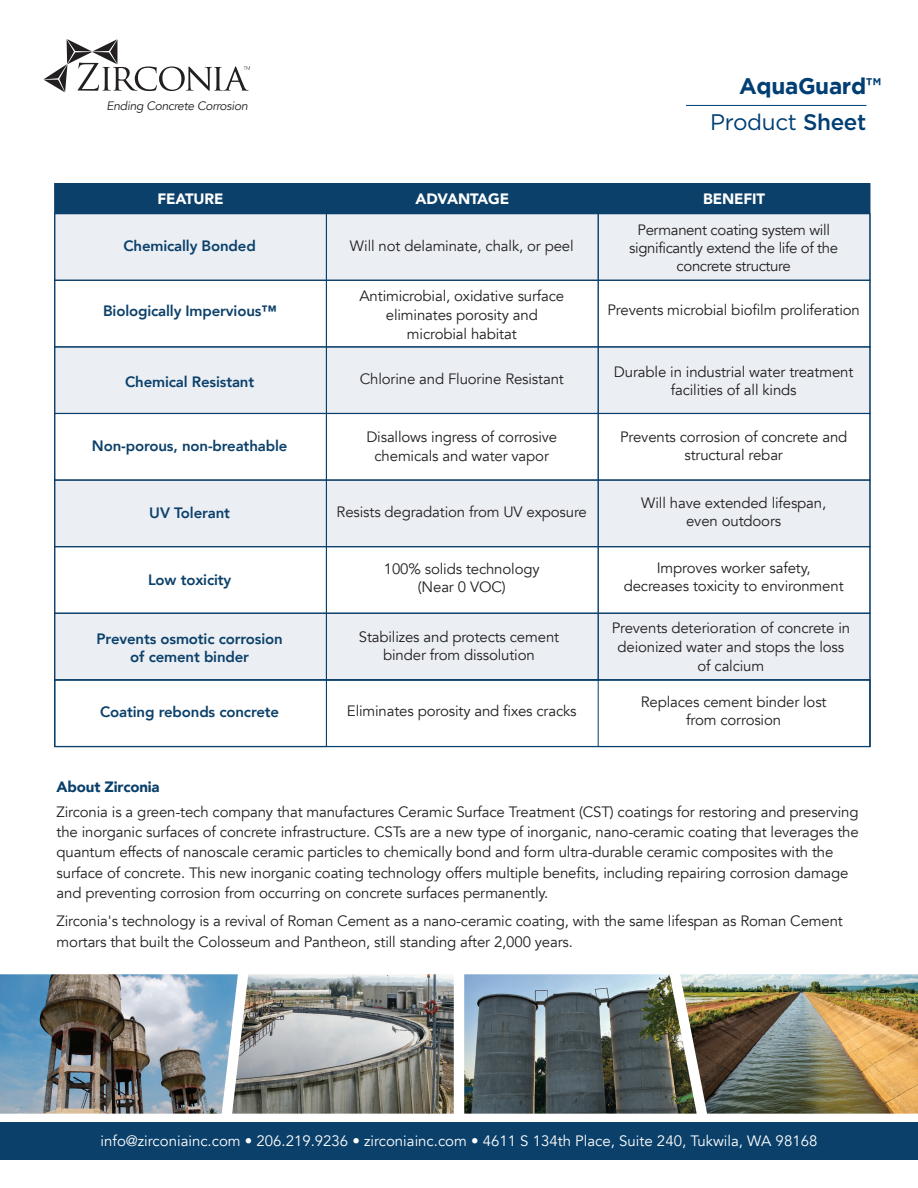
<style>
.page{position:relative;width:918px;height:1188px;background:#fff}
.page>*{position:absolute;margin:0;border:0;box-sizing:border-box;transform-origin:0 0}
.t1{font:700 22.5px/35.4px "Gotham";letter-spacing:-.015em;color:#003e73}
.t2{font:15px/18px "Avenir";letter-spacing:-.01em;color:#231f20;text-align:center}
.t3{font:800 15px/18px "Avenir";letter-spacing:-.01em;color:#0b406a;text-align:center}
.t4{font:15px "Avenir";color:#fff}
.t5{font:900 15px "Avenir";letter-spacing:-.01em;color:#fff}
.t6{font:900 15px "Avenir";letter-spacing:-.01em;color:#0b406a}
.t7{font:italic 12.15px "Avenir";letter-spacing:-.025em;color:#231f20}
.s1{font-weight:400}
.s2{font-weight:500}
</style>
<div class="page">
<div style="left:55px;top:214px;width:815px;height:66px;background:#ebeff4"></div>
<div style="left:55px;top:347px;width:815px;height:66px;background:#ebeff4"></div>
<div style="left:55px;top:480px;width:815px;height:67px;background:#ebeff4"></div>
<div style="left:55px;top:613px;width:815px;height:67px;background:#ebeff4"></div>
<div style="left:55px;top:183px;width:271px;height:31px;background:#0b406a"></div>
<div style="left:326px;top:183px;width:272px;height:31px;background:#0b406a"></div>
<div style="left:598px;top:183px;width:272px;height:31px;background:#0b406a"></div>
<div style="left:0;top:1122px;width:918px;height:38px;background:#0b406a"></div>
<svg style="left:44px;top:39px;width:206px;height:53px"></svg>
<div style="left:54px;top:213px;width:817px;height:68px;border:1px solid #0b406a"></div>
<div style="left:54px;top:280px;width:817px;height:67px;border:1px solid #0b406a"></div>
<div style="left:54px;top:346px;width:817px;height:68px;border:1px solid #0b406a"></div>
<div style="left:54px;top:413px;width:817px;height:68px;border:1px solid #0b406a"></div>
<div style="left:54px;top:480px;width:817px;height:67px;border:1px solid #0b406a"></div>
<div style="left:54px;top:546px;width:817px;height:68px;border:1px solid #0b406a"></div>
<div style="left:54px;top:613px;width:817px;height:67px;border:1px solid #0b406a"></div>
<div style="left:54px;top:679px;width:817px;height:68px;border:1px solid #0b406a"></div>
<img style="left:0;top:974px;width:232px;height:140px">
<img style="left:232px;top:974px;width:222px;height:140px">
<img style="left:464px;top:974px;width:216px;height:140px">
<img style="left:680px;top:974px;width:238px;height:140px">
<hr style="left:686px;top:105px;width:180px;height:1px;background:#003e73">
<p class="t7" style="left:107px;top:98px;width:143px">Ending Concrete Corrosion</p>
<h1 class="t1" style="left:710px;top:68px;width:173px;text-indent:29px">AquaGuard™<br><span class="s1">Product</span> <span class="s2">Sheet</span></h1>
<p class="t5" style="left:158px;top:186px;width:68px">FEATURE</p>
<p class="t5" style="left:415px;top:186px;width:95px">ADVANTAGE</p>
<p class="t5" style="left:703px;top:186px;width:63px">BENEFIT</p>
<p class="t3" style="left:124px;top:237px;width:134px">Chemically Bonded</p>
<p class="t2" style="left:350px;top:237px;width:225px">Will not delaminate, chalk, or peel</p>
<p class="t2" style="left:629px;top:221px;width:211px">Permanent coating system will significantly extend the life of the concrete structure</p>
<p class="t3" style="left:103px;top:302px;width:175px">Biologically Impervious™</p>
<p class="t2" style="left:360px;top:287px;width:206px;line-height:18.8px">Antimicrobial, oxidative surface eliminates porosity and microbial habitat</p>
<p class="t2" style="left:608px;top:301px;width:254px">Prevents microbial biofilm proliferation</p>
<p class="t3" style="left:125px;top:373px;width:131px">Chemical Resistant</p>
<p class="t2" style="left:360px;top:370px;width:206px">Chlorine and Fluorine Resistant</p>
<p class="t2" style="left:614px;top:363px;width:241px">Durable in industrial water treatment facilities of all kinds</p>
<p class="t3" style="left:92px;top:437px;width:197px">Non-porous, non-breathable</p>
<p class="t3" style="left:149px;top:504px;width:82px">UV Tolerant</p>
<p class="t3" style="left:148px;top:571px;width:85px">Low toxicity</p>
<p class="t2" style="left:366px;top:428px;width:192px;line-height:18.8px">Disallows ingress of corrosive chemicals and water vapor</p>
<p class="t2" style="left:337px;top:503px;width:252px">Resists degradation from UV exposure</p>
<p class="t2" style="left:384px;top:559px;width:157px;line-height:18.8px">100% solids technology (Near 0 VOC)</p>
<p class="t2" style="left:620px;top:428px;width:229px">Prevents corrosion of concrete and structural rebar</p>
<p class="t2" style="left:641px;top:494px;width:187px">Will have extended lifespan, even outdoors</p>
<p class="t2" style="left:624px;top:559px;width:221px">Improves worker safety, decreases toxicity to environment</p>
<p class="t3" style="left:97px;top:630px;width:188px">Prevents osmotic corrosion of cement binder</p>
<p class="t2" style="left:359px;top:627px;width:202px;line-height:18.8px">Stabilizes and protects cement binder from dissolution</p>
<p class="t2" style="left:612px;top:619px;width:240px;line-height:18.8px">Prevents deterioration of concrete in deionized water and stops the loss of calcium</p>
<p class="t3" style="left:100px;top:703px;width:181px">Coating rebonds concrete</p>
<p class="t2" style="left:347px;top:702px;width:231px">Eliminates porosity and fixes cracks</p>
<p class="t2" style="left:641px;top:693px;width:187px">Replaces cement binder lost from corrosion</p>
<p class="t6" style="left:57px;top:774px;width:105px">About Zirconia</p>
<p class="t2" style="left:57px;top:802px;width:804px;line-height:20.2px;text-align:left">Zirconia is a green-tech company that manufactures Ceramic Surface Treatment (CST) coatings for restoring and preserving the inorganic surfaces of concrete infrastructure. CSTs are a new type of inorganic, nano-ceramic coating that leverages the quantum effects of nanoscale ceramic particles to chemically bond and form ultra-durable ceramic composites with the surface of concrete. This new inorganic coating technology offers multiple benefits, including repairing corrosion damage and preventing corrosion from occurring on concrete surfaces permanently.</p>
<p class="t2" style="left:57px;top:911px;width:788px;line-height:20.2px;text-align:left">Zirconia's technology is a revival of Roman Cement as a nano-ceramic coating, with the same lifespan as Roman Cement mortars that built the Colosseum and Pantheon, still standing after 2,000 years.</p>
<p class="t4" style="left:101px;top:1132px;width:718px">info@zirconiainc.com • 206.219.9236 • zirconiainc.com • 4611 S 134th Place, Suite 240, Tukwila, WA 98168</p>
</div>
